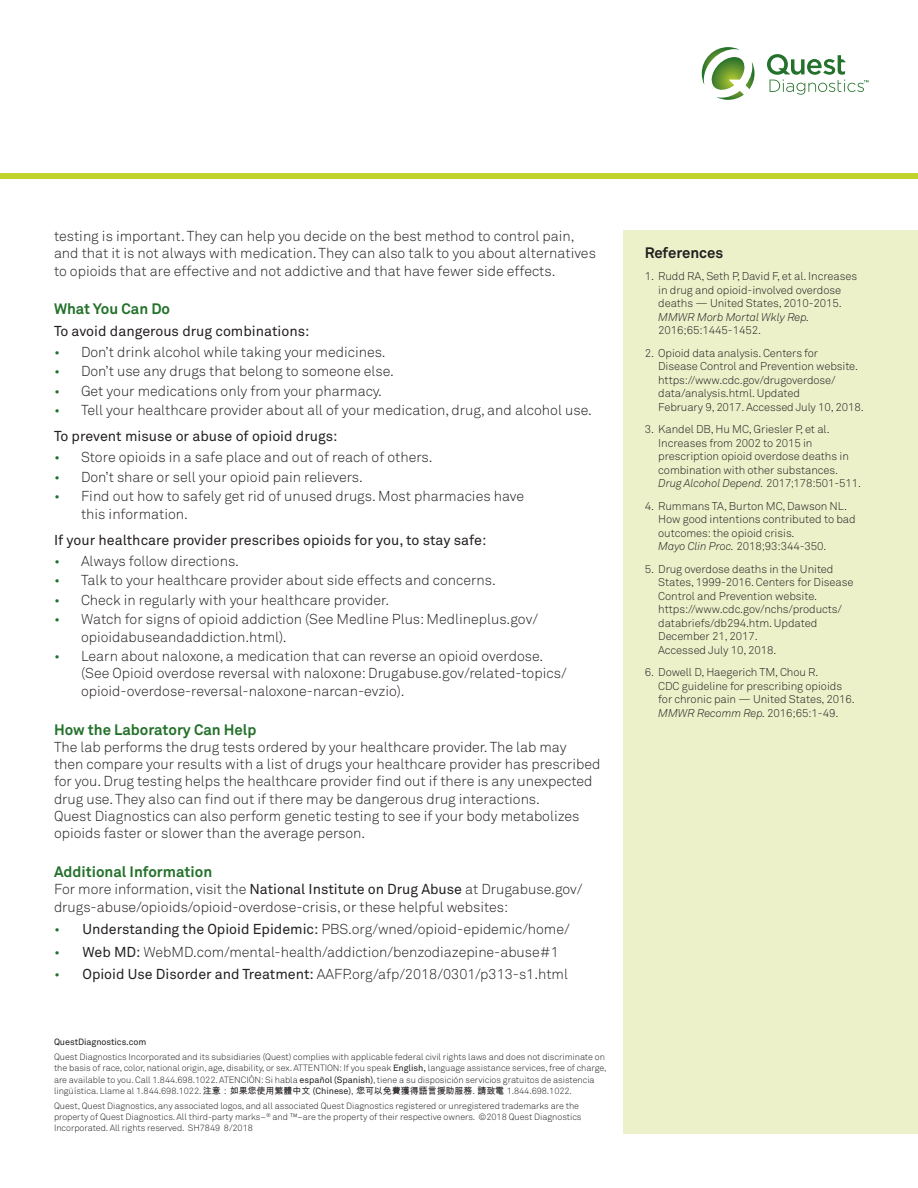
<style>
.page{position:relative;width:918px;height:1188px;background:#fff}
.page>*{position:absolute;margin:0;border:0;box-sizing:border-box;transform-origin:0 0}
.t1{font:700 15px "Akkurat Pro";color:#23712a}
.t2{font:700 15px "Akkurat Pro";letter-spacing:-.005em;color:#231f20}
.t3{font:300 14.25px/17.2px "Akkurat Pro";color:#231f20}
.t4{font:14.25px "Akkurat Pro";color:#231f20}
.t5{font:300 11.25px/13.5px "Akkurat Pro";letter-spacing:-.005em;color:#231f20}
.t6{font:300 9px/11.2px "Akkurat Pro";letter-spacing:-.005em;color:#231f20}
.s1{color:#23712a}
.s2{font-weight:400}
.s3{font-family:"Arial Unicode MS";font-weight:400}
.s4{font-style:italic}
</style>
<div class="page">
<svg style="left:0;top:70px;width:918px;height:109px"></svg>
<div style="left:623px;top:230px;width:295px;height:904px;background:#ecf1ca"></div>
<svg style="left:767px;top:54px;width:101px;height:41px"></svg>
<svg style="left:702px;top:47px;width:53px;height:53px"></svg>
<p class="t3" style="left:54px;top:228px;width:543px">testing is important. They can help you decide on the best method to control pain, and that it is not always with medication. They can also talk to you about alternatives to opioids that are effective and not addictive and that have fewer side effects.</p>
<p class="t1" style="left:54px;top:299px;width:118px">What You Can Do</p>
<p class="t4" style="left:54px;top:322px;width:257px">To avoid dangerous drug combinations:</p>
<p class="t3" style="left:54px;top:343px;width:333px"><span class="s1">•</span> Don’t drink alcohol while taking your medicines.</p>
<p class="t3" style="left:54px;top:363px;width:342px"><span class="s1">•</span> Don’t use any drugs that belong to someone else.</p>
<p class="t3" style="left:54px;top:382px;width:330px"><span class="s1">•</span> Get your medications only from your pharmacy.</p>
<p class="t3" style="left:54px;top:402px;width:539px"><span class="s1">•</span> Tell your healthcare provider about all of your medication, drug, and alcohol use.</p>
<p class="t4" style="left:54px;top:428px;width:285px">To prevent misuse or abuse of opioid drugs:</p>
<p class="t3" style="left:54px;top:449px;width:380px"><span class="s1">•</span> Store opioids in a safe place and out of reach of others.</p>
<p class="t3" style="left:54px;top:468px;width:310px"><span class="s1">•</span> Don’t share or sell your opioid pain relievers.</p>
<p class="t3" style="left:81px;top:488px;width:445px;text-indent:-27px"><span class="s1">•</span> Find out how to safely get rid of unused drugs. Most pharmacies have this information.</p>
<p class="t4" style="left:54px;top:532px;width:434px">If your healthcare provider prescribes opioids for you, to stay safe:</p>
<p class="t3" style="left:54px;top:552px;width:186px"><span class="s1">•</span> Always follow directions.</p>
<p class="t3" style="left:54px;top:572px;width:443px"><span class="s1">•</span> Talk to your healthcare provider about side effects and concerns.</p>
<p class="t3" style="left:54px;top:591px;width:337px"><span class="s1">•</span> Check in regularly with your healthcare provider.</p>
<p class="t3" style="left:81px;top:611px;width:458px;text-indent:-27px"><span class="s1">•</span> Watch for signs of opioid addiction (See Medline Plus: Medlineplus.gov/ opioidabuseandaddiction.html).</p>
<p class="t3" style="left:81px;top:648px;width:487px;text-indent:-27px"><span class="s1">•</span> Learn about naloxone, a medication that can reverse an opioid overdose. (See Opioid overdose reversal with naloxone: Drugabuse.gov/related-topics/ opioid-overdose-reversal-naloxone-narcan-evzio).</p>
<p class="t1" style="left:54px;top:720px;width:204px">How the Laboratory Can Help</p>
<p class="t3" style="left:54px;top:738px;width:548px">The lab performs the drug tests ordered by your healthcare provider. The lab may<br>then compare your results with a list of drugs your healthcare provider has prescribed for you. Drug testing helps the healthcare provider find out if there is any unexpected drug use. They also can find out if there may be dangerous drug interactions.<br>Quest Diagnostics can also perform genetic testing to see if your body metabolizes opioids faster or slower than the average person.</p>
<p class="t1" style="left:54px;top:863px;width:160px">Additional Information</p>
<p class="t3" style="left:54px;top:881px;width:530px">For more information, visit the <span class="s2">National Institute on Drug Abuse</span> at Drugabuse.gov/ drugs-abuse/opioids/opioid-overdose-crisis, or these helpful websites:</p>
<p class="t3" style="left:54px;top:921px;width:517px"><span class="s1">•</span> <span class="s2">Understanding the Opioid Epidemic:</span> PBS.org/wned/opioid-epidemic/home/</p>
<p class="t3" style="left:54px;top:943px;width:506px"><span class="s1">•</span> <span class="s2">Web MD:</span> WebMD.com/mental-health/addiction/benzodiazepine-abuse#1</p>
<p class="t3" style="left:54px;top:966px;width:515px"><span class="s1">•</span> <span class="s2">Opioid Use Disorder and Treatment:</span> AAFP.org/afp/2018/0301/p313-s1.html</p>
<p class="t6" style="left:54px;top:1035px;width:552px;line-height:15px"><span class="s2">QuestDiagnostics.com<br></span>Quest Diagnostics Incorporated and its subsidiaries (Quest) complies with applicable federal civil rights laws and does not discriminate on</p>
<p class="t6" style="left:54px;top:1063px;width:554px">the basis of race, color, national origin, age, disability, or sex. ATTENTION: If you speak <span class="s2">English,</span> language assistance services, free of charge, are available to you. Call 1.844.698.1022. ATENCIÓN: Si habla <span class="s2">español (Spanish)</span>, tiene a su disposición servicios gratuitos de asistencia lingüística. Llame al 1.844.698.1022. <span class="s3">注意：如果您使用繁體中文</span> <span class="s2">(Chinese)</span><span class="s3">, 您可以免費獲得語言援助服務. 請致電</span> 1.844.698.1022.</p>
<p class="t6" style="left:54px;top:1100px;width:529px">Quest, Quest Diagnostics, any associated logos, and all associated Quest Diagnostics registered or unregistered trademarks are the property of Quest Diagnostics. All third-party marks–<sup>®</sup> and ™–are the property of their respective owners. ©2018 Quest Diagnostics<br>Incorporated. All rights reserved. SH7849 8/2018</p>
<p class="t2" style="left:645px;top:243px;width:80px">References</p>
<p class="t5" style="left:658px;top:270px;width:200px;text-indent:-14px">1. Rudd RA, Seth P, David F, et al. Increases in drug and opioid-involved overdose deaths — United States, 2010-2015.<br><span class="s4">MMWR Morb Mortal Wkly Rep.<br></span>2016;65:1445-1452.</p>
<p class="t5" style="left:658px;top:346px;width:207px;text-indent:-14px">2. Opioid data analysis. Centers for<br>Disease Control and Prevention website. https://www.cdc.gov/drugoverdose/ data/analysis.html. Updated<br>February 9, 2017. Accessed July 10, 2018.</p>
<p class="t5" style="left:658px;top:423px;width:205px;text-indent:-14px">3. Kandel DB, Hu MC, Griesler P, et al.<br>Increases from 2002 to 2015 in prescription opioid overdose deaths in combination with other substances.<br><span class="s4">Drug Alcohol Depend.</span> 2017;178:501-511.</p>
<p class="t5" style="left:658px;top:499px;width:199px;text-indent:-14px">4. Rummans TA, Burton MC, Dawson NL.<br>How good intentions contributed to bad outcomes: the opioid crisis.<br><span class="s4">Mayo Clin Proc.</span> 2018;93:344-350.</p>
<p class="t5" style="left:658px;top:562px;width:197px;text-indent:-14px">5. Drug overdose deaths in the United<br>States, 1999-2016. Centers for Disease<br>Control and Prevention website. https://www.cdc.gov/nchs/products/ databriefs/db294.htm. Updated<br>December 21, 2017.<br>Accessed July 10, 2018.</p>
<p class="t5" style="left:658px;top:666px;width:198px;text-indent:-14px">6. Dowell D, Haegerich TM, Chou R.<br>CDC guideline for prescribing opioids for chronic pain — United States, 2016.<br><span class="s4">MMWR Recomm Rep.</span> 2016;65:1-49.</p>
</div>
